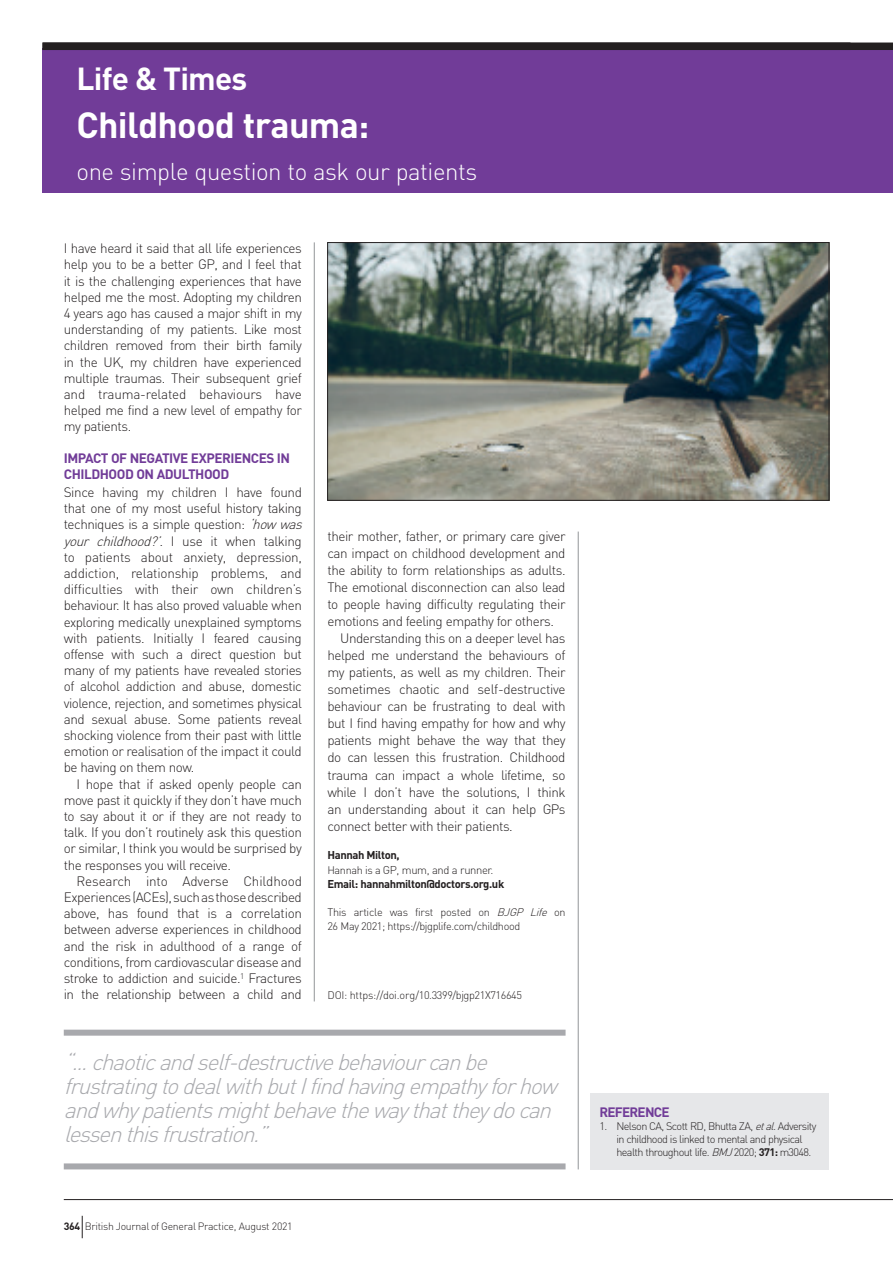
<style>
.page{position:relative;width:893px;height:1263px;background:#fff}
.page>*{position:absolute;margin:0;border:0;box-sizing:border-box;transform-origin:0 0}
.t1{font:700 36px "DIN";letter-spacing:-.02em;color:#fff}
.t2{font:700 31.5px "DIN";letter-spacing:-.025em;color:#fff}
.t3{font:300 24px "DIN";letter-spacing:-.02em;color:#fff}
.t4{font:italic 300 22.5px/24px "DIN";color:#a8a9ad}
.t5{font:300 13.5px/16.2px "DIN";letter-spacing:-.035em;color:#231f20;text-align:justify}
.t6{font:700 13.5px/16.5px "DIN";letter-spacing:-.035em;color:#713c98}
.t7{font:700 13.5px "DIN";letter-spacing:-.055em;color:#713c98}
.t8{font:700 11.25px/14.2px "DIN";letter-spacing:-.035em;color:#231f20}
.t9{font:300 10.8px/13px "DIN";letter-spacing:-.055em;color:#231f20}
.t10{font:300 10.8px/14px "DIN";letter-spacing:-.035em;color:#231f20}
.t11{font:300 10.5px "DIN";letter-spacing:-.025em;color:#231f20}
.s1{font-style:italic}
.s2{font-weight:300;font-size:10.8px}
.s3{font-weight:300}
.s4{font-weight:700}
</style>
<div class="page">
<div style="left:43px;top:48px;width:850px;height:144px;background:#713c98"></div>
<div style="left:43px;top:43px;width:850px;height:7px;background:#231f20"></div>
<hr style="left:64px;top:1199px;width:829px;height:1px;background:#231f20">
<svg style="left:82px;top:1216px;width:1px;height:22px"></svg>
<hr style="left:578px;top:531px;width:1px;height:638px;background:#939598">
<hr style="left:314px;top:242px;width:1px;height:759px;background:#939598">
<div style="left:64px;top:1030px;width:502px;height:6px;background:#a8a9ad"></div>
<div style="left:64px;top:1163px;width:502px;height:6px;background:#a8a9ad"></div>
<div style="left:591px;top:1093px;width:238px;height:76px;background:#e6e7e9"></div>
<img style="left:329px;top:244px;width:498px;height:254px">
<div style="left:327px;top:242px;width:502px;height:258px;border:1px solid #231f20"></div>
<h2 class="t2" style="left:77px;top:58px;width:172px">Life &amp; Times</h2>
<h1 class="t1" style="left:77px;top:101px;width:294px">Childhood trauma:</h1>
<h3 class="t3" style="left:77px;top:157px;width:402px">one simple question to ask our patients</h3>
<p class="t5" style="left:64px;top:240px;width:240px">I have heard it said that all life experiences help you to be a better GP, and I feel that it is the challenging experiences that have helped me the most. Adopting my children 4 years ago has caused a major shift in my understanding of my patients. Like most children removed from their birth family in the UK, my children have experienced multiple traumas. Their subsequent grief and trauma-related behaviours have helped me find a new level of empathy for my patients.</p>
<p class="t6" style="left:64px;top:449px;width:228px">IMPACT OF NEGATIVE EXPERIENCES IN<br>CHILDHOOD ON ADULTHOOD</p>
<p class="t5" style="left:64px;top:484px;width:244px;text-align:left">Since having my children I have found that one of my most useful history taking techniques is a simple question: <span class="s1">‘how was your childhood?’.</span> I u s e i t wh e n ta l k i n g to patients about anxiety, depression, addiction, relationship problems, and difficulties with their own children’s behaviour. It has also proved valuable when exploring medically unexplained symptoms with patients. Initially I feared causing offense with such a direct question but many of my patients have revealed stories of alcohol addiction and abuse, domestic violence, rejection, and sometimes physical and sexual abuse. Some patients reveal shocking violence from their past with little emotion or realisation of the impact it could be having on them now.</p>
<p class="t5" style="left:64px;top:775px;width:240px;text-indent:13px">I hope that if asked openly people can move past it quickly if they don’t have much to say about it or if they are not ready to talk. If you don’t routinely ask this question or similar, I think you would be surprised by the responses you will receive.</p>
<p class="t5" style="left:64px;top:873px;width:240px;text-indent:13px">Research into Adverse Childhood Experiences (ACEs), such as those described above, has found that is a correlation between adverse experiences in childhood and the risk in adulthood of a range of conditions, from cardiovascular disease and stroke to addiction and suicide.<sup>1</sup> Fractures in the relationship between a child and</p>
<p class="t5" style="left:327px;top:528px;width:240px">their mother, father, or primary care giver</p>
<p class="t5" style="left:327px;top:545px;width:240px">can impact on childhood development and</p>
<p class="t5" style="left:327px;top:562px;width:240px">the ability to form relationships as adults.</p>
<p class="t5" style="left:327px;top:579px;width:240px">The emotional disconnection can also lead</p>
<p class="t5" style="left:327px;top:596px;width:240px">to people having difficulty regulating their</p>
<p class="t5" style="left:327px;top:613px;width:228px">emotions and feeling empathy for others.</p>
<p class="t5" style="left:340px;top:630px;width:227px">Understanding this on a deeper level has</p>
<p class="t5" style="left:327px;top:647px;width:240px">helped me understand the behaviours of</p>
<p class="t5" style="left:327px;top:664px;width:240px">my patients, as well as my children. Their</p>
<p class="t5" style="left:327px;top:681px;width:240px">sometimes chaotic and self-destructive</p>
<p class="t5" style="left:327px;top:698px;width:240px">behaviour can be frustrating to deal with</p>
<p class="t5" style="left:327px;top:715px;width:240px">but I find having empathy for how and why</p>
<p class="t5" style="left:327px;top:732px;width:240px">patients might behave the way that they</p>
<p class="t5" style="left:327px;top:749px;width:240px">do can lessen this frustration. Childhood</p>
<p class="t5" style="left:327px;top:766px;width:240px">trauma can impact a whole lifetime, so</p>
<p class="t5" style="left:327px;top:783px;width:240px">while I don’t have the solutions, I think</p>
<p class="t5" style="left:327px;top:800px;width:240px">an understanding about it can help GPs</p>
<p class="t5" style="left:327px;top:817px;width:187px">connect better with their patients.</p>
<p class="t8" style="left:327px;top:847px;width:178px">Hannah Milton,<br><span class="s2">Hannah is a</span> <span class="s3">GP, mum, and a runner.<br></span>Email: hannahmilton@doctors.org.uk</p>
<p class="t10" style="left:327px;top:905px;width:240px">This article was first posted on <span class="s1">BJGP Life</span> on<br>26 May 2021; https://bjgplife.com/childhood</p>
<p class="t10" style="left:327px;top:988px;width:196px">DOI: https://doi.org/10.3399/bjgp21X716645</p>
<h3 class="t4" style="left:64px;top:1050px;width:501px">“...chaoticandself-destructivebehaviourcanbe frustratingtodealwithbutIfindhavingempathyforhow andwhypatientsmightbehavethewaythattheydocan lessenthisfrustration.”</h3>
<p class="t11" style="left:64px;top:1219px;width:230px"><span class="s4">364</span> British Journal of General Practice, August 2021</p>
<p class="t7" style="left:599px;top:1103px;width:72px">REFERENCE</p>
<p class="t9" style="left:616px;top:1120px;width:201px;text-indent:-17px">1. Nelson CA, Scott RD, Bhutta ZA, <span class="s1">etal.</span>Adversity in childhood is linked to mental and physical health throughout life. <span class="s1">BMJ</span>2020; <span class="s4">371:</span> m3048.</p>
</div>
